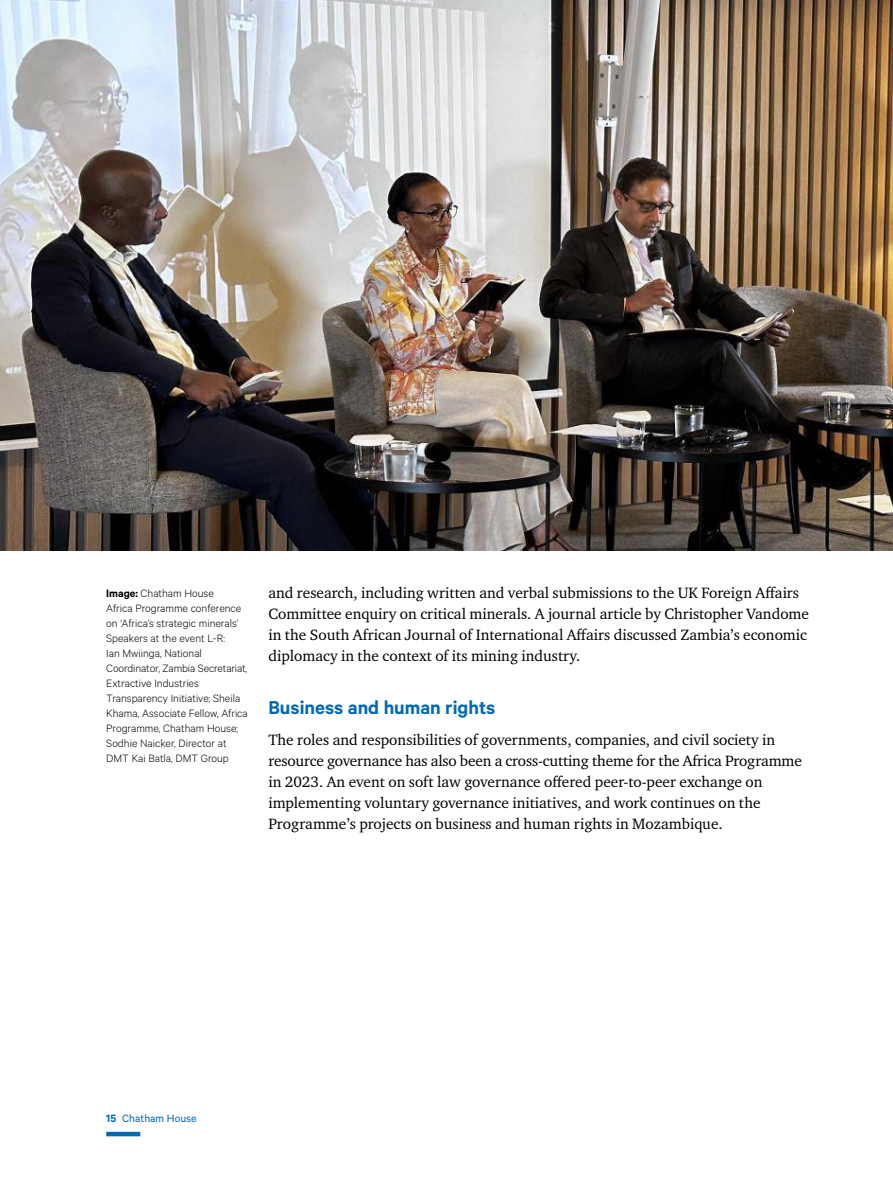
<style>
.page{position:relative;width:893px;height:1191px;background:#fff}
.page>*{position:absolute;margin:0;border:0;box-sizing:border-box;transform-origin:0 0}
.t1{font:600 21px "Calibre";color:#0069b4}
.t2{font:15.3px/21px "Charter ITC Pro";color:#000}
.t3{font:300 12px/15px "Calibre";color:#000}
.t4{font:12px "Calibre";color:#0069b4}
.s1{font-weight:600}
</style>
<div class="page">
<div style="left:106px;top:1131px;width:34px;height:5px;background:#0069b4"></div>
<img style="left:0;top:0;width:893px;height:551px">
<p class="t3" style="left:106px;top:585px;width:143px"><span class="s1">Image:</span> Chatham House<br>Africa Programme conference on ‘Africa’s strategic minerals’<br>Speakers at the event L-R:<br>Ian Mwiinga, National<br>Coordinator, Zambia Secretariat,<br>Extractive Industries<br>Transparency Initiative; Sheila<br>Khama, Associate Fellow, Africa<br>Programme, Chatham House;<br>Sodhie Naicker, Director at<br>DMT Kai Batla, DMT Group</p>
<p class="t2" style="left:268px;top:582px;width:542px">and research, including written and verbal submissions to the UK Foreign Affairs Committee enquiry on critical minerals. A journal article by Christopher Vandome in the South African Journal of International Affairs discussed Zambia’s economic diplomacy in the context of its mining industry.</p>
<h1 class="t1" style="left:268px;top:694px;width:228px">Business and human rights</h1>
<p class="t2" style="left:268px;top:729px;width:535px">The roles and responsibilities of governments, companies, and civil society in resource governance has also been a cross-cutting theme for the Africa Programme in 2023. An event on soft law governance offered peer-to-peer exchange on implementing voluntary governance initiatives, and work continues on the Programme’s projects on business and human rights in Mozambique.</p>
<p class="t4" style="left:106px;top:1111px;width:92px"><span class="s1">15</span> Chatham House</p>
</div>
